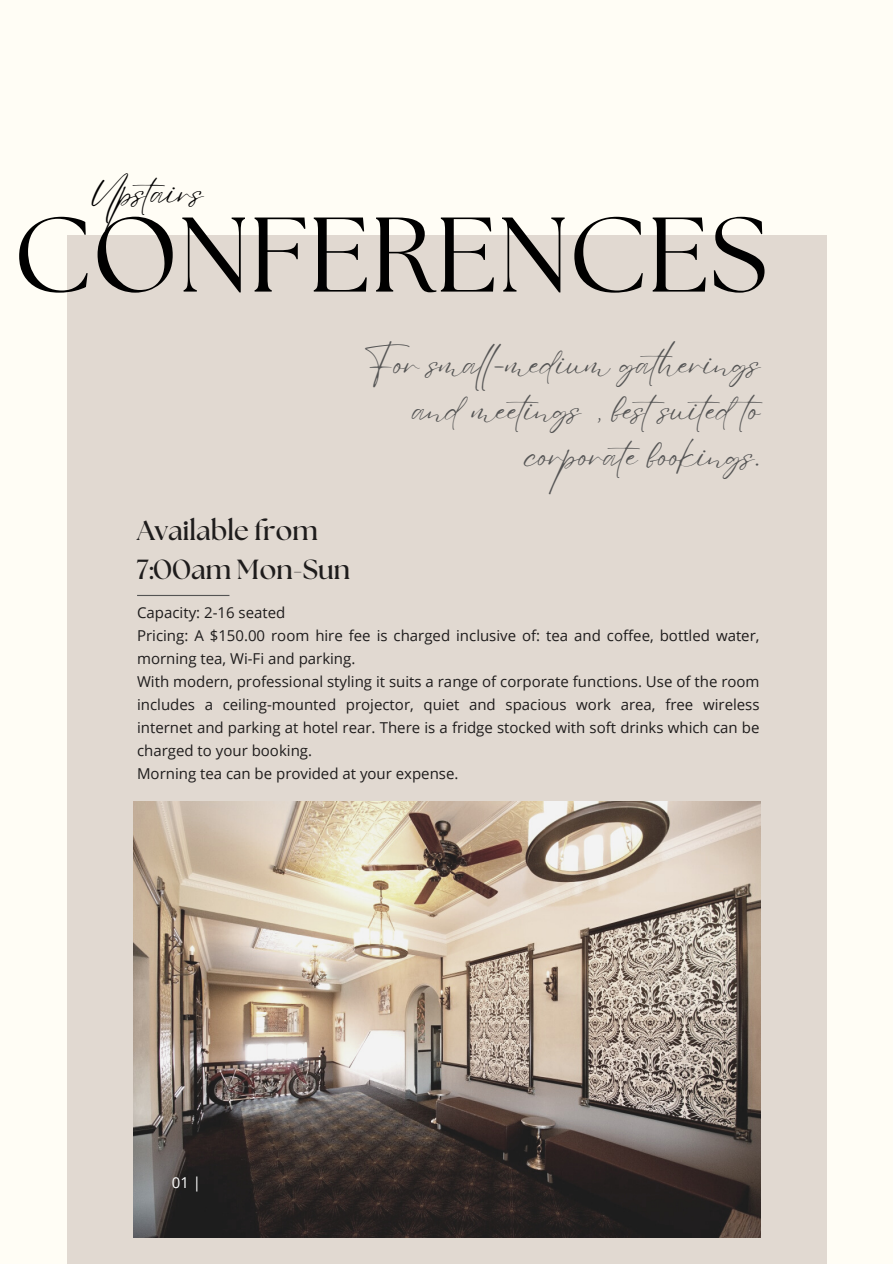
<style>
.page{position:relative;width:893px;height:1264px;background:#fff}
.page>*{position:absolute;margin:0;border:0;box-sizing:border-box;transform-origin:0 0}
.t1{font:105.75px "The Seasons";color:#000}
.t2{font:33.45px "Eyesome Script";color:#545454}
.t3{font:33.45px "Eyesome Script";color:#000}
.t4{font:700 27.6px/38.2px "The Seasons";color:#1e1c1c}
.t5{font:15px/23px "Open Sans";color:#1e1c1c}
.t6{font:15px "Open Sans";color:#fff}
</style>
<div class="page">
<div style="left:0;top:0;width:892px;height:1263px;background:#fffdf5"></div>
<div style="left:67px;top:235px;width:759px;height:1028px;background:#e1d9d1"></div>
<img style="left:133px;top:802px;width:627px;height:435px">
<hr style="left:137px;top:595px;width:92px;height:1px;background:#545454">
<h2 class="t3" style="left:90px;top:171px;width:115px">Upstairs</h2>
<h1 class="t1" style="left:14px;top:207px;width:755px">CONFERENCES</h1>
<p class="t4" style="left:137px;top:513px;width:214px">Available from<br>7:00am Mon-Sun</p>
<h2 class="t2" style="left:363px;top:342px;width:398px">For small-medium gatherings</h2>
<h2 class="t2" style="left:412px;top:388px;width:364px">and meetings, bestsuited to</h2>
<h2 class="t2" style="left:525px;top:434px;width:236px">corporate bookings.</h2>
<h3 class="t5" style="left:137px;top:600px;width:150px">Capacity: 2-16 seated</h3>
<p class="t5" style="left:137px;top:623px;width:624px">Pricing: A $150.00 room hire fee is charged inclusive of: tea and coffee, bottled water, morning tea, Wi-Fi and parking.</p>
<p class="t5" style="left:137px;top:669px;width:624px;text-align:justify">With modern, professional styling it suits a range of corporate functions. Use of the room includes a ceiling-mounted projector, quiet and spacious work area, free wireless internet and parking at hotel rear. There is a fridge stocked with soft drinks which can be charged to your booking.</p>
<p class="t5" style="left:137px;top:761px;width:323px">Morning tea can be provided at your expense.</p>
<p class="t6" style="left:172px;top:1172px;width:31px">01 |</p>
</div>
